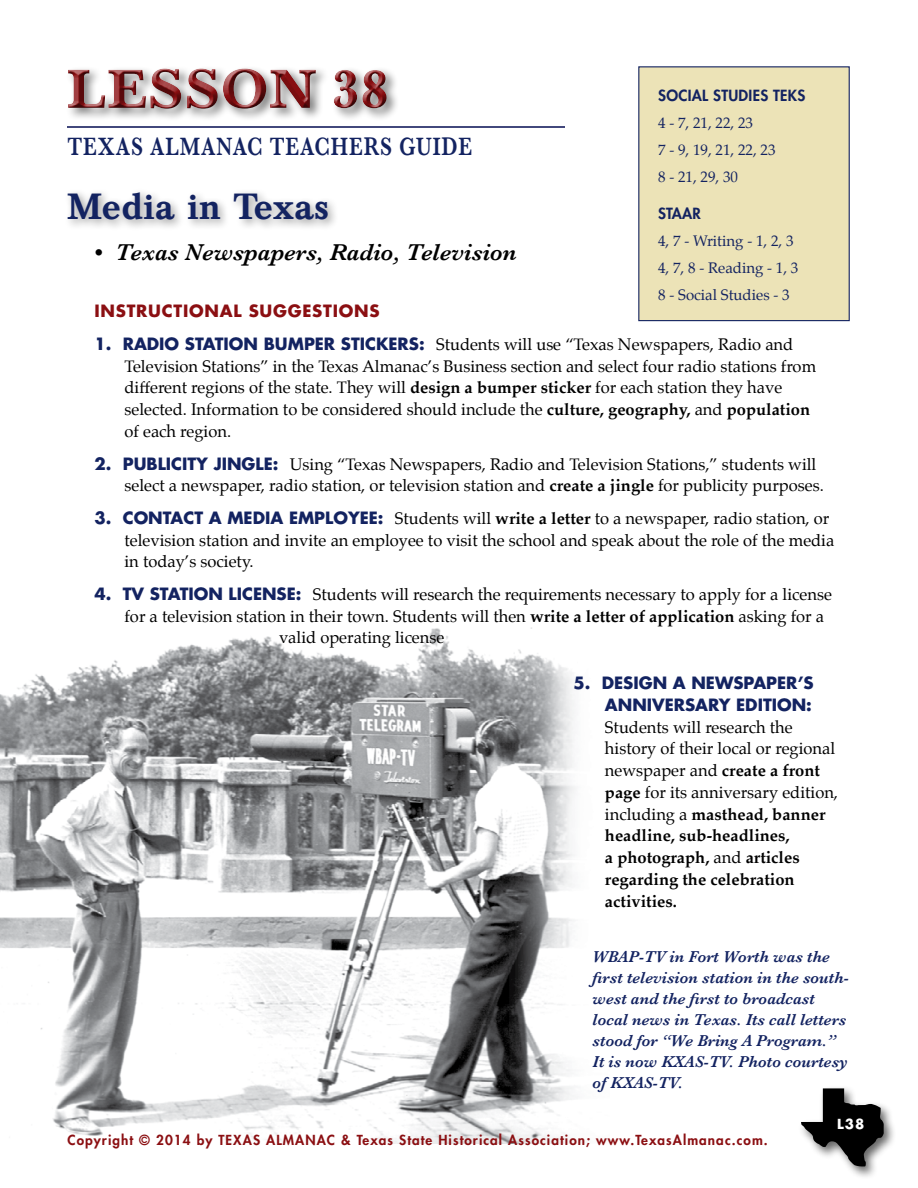
<style>
.page{position:relative;width:918px;height:1188px;background:#fff}
.page>*{position:absolute;margin:0;border:0;box-sizing:border-box;transform-origin:0 0}
.t1{font:700 54px "Baskerville BE";letter-spacing:.03em;color:#8b0f12}
.t2{font:500 36px "Baskerville BE";letter-spacing:.01em;color:#132361}
.t3{font:600 26.25px "Baskerville";letter-spacing:.04em;color:#132361;scale:.8 1}
.t4{font:italic 600 24px "Baskerville";color:#000}
.t5{font:16.5px/21.8px "Palatino";color:#000}
.t6{font:700 16.5px/21.8px "Palatino";color:#000}
.t7{font:italic 600 16.5px/21px "Baskerville";color:#132361}
.t8{font:700 16.5px/21.8px "Futura";color:#132361}
.t9{font:700 16.5px "Futura";letter-spacing:.045em;color:#8b0f12}
.t10{font:15px/27px "Palatino";color:#132361}
.t11{font:800 15px "Futura";letter-spacing:.02em;color:#132361}
.t12{font:800 13.5px "Futura";letter-spacing:.08em;color:#8b0f12}
.t13{font:700 13.5px "Futura";color:#fff}
.s1{font-family:"Futura";font-weight:700;color:#132361}
.s2{font-weight:700}
.s3{font-weight:400}
</style>
<div class="page">
<img style="left:0;top:627px;width:576px;height:516px">
<div style="left:638px;top:66px;width:212px;height:255px;background:#ece3b7;border:1px solid #132361"></div>
<div style="left:798px;top:1085px;width:99px;height:94px;background:#000;opacity:.6"></div>
<svg style="left:801px;top:1088px;width:83px;height:79px"></svg>
<div style="left:63px;top:187px;width:276px;height:43px;background:#000;opacity:.4"></div>
<div style="left:56px;top:61px;width:343px;height:60px;background:#000;opacity:.75"></div>
<hr style="left:68px;top:127px;width:497px;height:1px;background:#42487c">
<h1 class="t1" style="left:68px;top:55px;width:322px">LESSON 38</h1>
<h3 class="t3" style="left:68px;top:131px;width:507px">TEXAS ALMANAC TEACHERS GUIDE</h3>
<h2 class="t2" style="left:68px;top:185px;width:263px">Media in Texas</h2>
<h3 class="t4" style="left:94px;top:238px;width:424px">• Texas Newspapers, Radio, Television</h3>
<p class="t11" style="left:658px;top:86px;width:149px">Social Studies TE KS</p>
<p class="t10" style="left:658px;top:109px;width:119px">4 - 7, 21, 22, 23<br>7 - 9, 19, 21, 22, 23<br>8 - 21, 29, 30</p>
<p class="t11" style="left:658px;top:204px;width:44px">STAAR</p>
<p class="t10" style="left:658px;top:228px;width:142px">4, 7 - Writing - 1, 2, 3<br>4, 7, 8 - Reading - 1, 3<br>8 - Social Studies - 3</p>
<p class="t9" style="left:94px;top:300px;width:287px">INSTRUCTIONAL SUGGESTIONS</p>
<p class="t8" style="left:94px;top:333px;width:101px">1. RADIO STAT</p>
<p class="t8" style="left:224px;top:333px;width:21px">ION</p>
<p class="t8" style="left:264px;top:333px;width:136px">BUMPER STICKERS</p>
<p class="t5" style="left:124px;top:333px;width:693px;text-indent:295px"><span class="s1">:</span> Students will use “Texas Newspapers, Radio and Television Stations” in the Texas Almanac’s Business section and select four radio stations from different regions of the state. They will <span class="s2">design a bumper sticker</span> for each station they have selected. Information to be considered should include the <span class="s2">culture, geography,</span> and <span class="s2">population </span>of each region.</p>
<p class="t8" style="left:95px;top:452px;width:145px">2. PUBLICITY JINGLE</p>
<p class="t5" style="left:124px;top:453px;width:701px;text-indent:148px"><span class="s1">:</span> Using “Texas Newspapers, Radio and Television Stations,” students will select a newspaper, radio station, or television station and <span class="s2">create a jingle</span> for publicity purposes.</p>
<p class="t8" style="left:95px;top:507px;width:41px">3. CONTACT</p>
<p class="t5" style="left:124px;top:507px;width:711px;text-indent:84px"><span class="s1">A MEDIA EMPLOYEE :</span> Students will <span class="s2">write a letter</span> to a newspaper, radio station, or television station and invite an employee to visit the school and speak about the role of the media in today’s society.</p>
<p class="t8" style="left:95px;top:583px;width:66px">4. TV STAT</p>
<p class="t8" style="left:188px;top:583px;width:21px">ION</p>
<p class="t8" style="left:229px;top:583px;width:25px">LICENSE</p>
<p class="t5" style="left:296px;top:583px;width:538px"><span class="s1">:</span> Students will research the requirements necessary to apply for a license</p>
<p class="t5" style="left:124px;top:605px;width:701px">for a television station in their town. Students will then <span class="s2">write a letter of application</span> asking for a</p>
<p class="t5" style="left:279px;top:627px;width:167px">valid operating license</p>
<p class="t8" style="left:605px;top:672px;width:209px;text-indent:-31px">5. DESIGN A NEWSPAPER’S<br>ANN</p>
<p class="t8" style="left:647px;top:694px;width:30px">IVERSAR</p>
<p class="t8" style="left:719px;top:694px;width:95px">Y EDITION:</p>
<p class="t6" style="left:605px;top:716px;width:235px"><span class="s3">Students will research the history of their local or regional newspaper and</span> create a front page <span class="s3">for its anniversary edition, including a</span> masthead, banner headline, sub-headlines,<br>a photograph, <span class="s3">and</span> articles regarding the celebration activities.</p>
<p class="t7" style="left:593px;top:946px;width:258px">WBAP-TV in Fort Worth was the first television station in the south&shy;west and the first to broadcast local news in Texas. Its call letters stood for “We Bring A Program.”<br>It is now KXAS-TV. Photo courtesy of KXAS-TV.</p>
<p class="t12" style="left:68px;top:1131px;width:702px">Copyright © 2014 by TEXAS ALMANAC &amp; Texas State Historical Association; www.TexasAlmanac.com.</p>
<p class="t13" style="left:837px;top:1115px;width:29px">L38</p>
</div>
